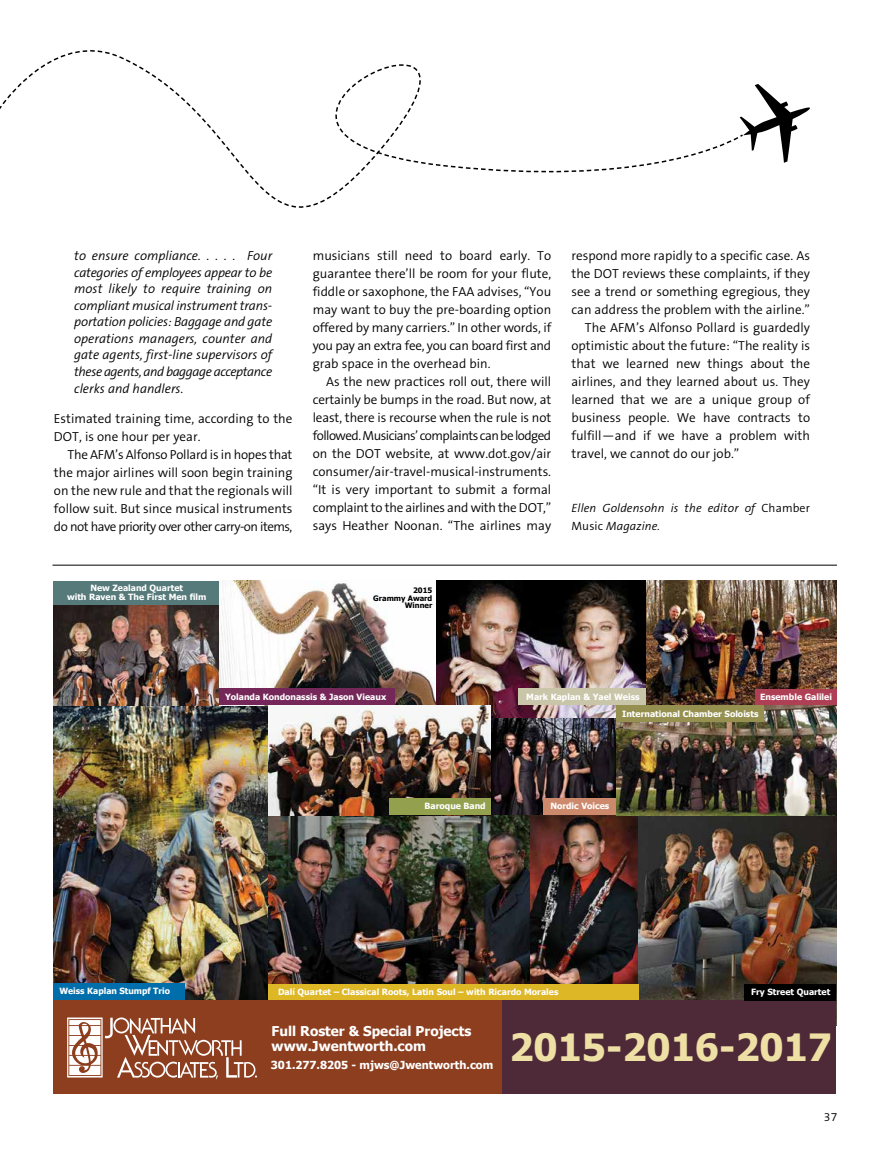
<style>
.page{position:relative;width:891px;height:1175px;background:#fff}
.page>*{position:absolute;margin:0;border:0;box-sizing:border-box;transform-origin:0 0}
.t1{font:700 37.5px "Tahoma";color:#eee0a5}
.t2{font:700 13.5px/15px "Tahoma";color:#fff}
.t3{font:300 13.2px/18px "The Sans B4";color:#000;text-align:justify}
.t4{font:italic 300 13.2px/16.6px "The Sans B4";letter-spacing:-.03em;color:#000;text-align:justify}
.t5{font:italic 300 12px/18px "The Sans B4";letter-spacing:.01em;color:#000}
.t6{font:300 12px "The Sans B4";color:#000}
.t7{font:700 11.1px "Tahoma";color:#fff}
.t8{font:700 8.55px/8.6px "Tahoma";color:#fff;text-align:center}
.t9{font:700 7.5px/7.5px "Tahoma";color:#000;text-align:right}
.s1{font-style:normal}
.s2{font-style:inherit}
</style>
<div class="page">
<img style="left:54px;top:705px;width:214px;height:295px">
<img style="left:54px;top:604px;width:165px;height:101px">
<div style="left:54px;top:580px;width:166px;height:24px;background:#567979"></div>
<img style="left:219px;top:580px;width:217px;height:125px">
<img style="left:637px;top:815px;width:199px;height:185px">
<img style="left:268px;top:705px;width:568px;height:110px">
<img style="left:436px;top:580px;width:211px;height:137px">
<img style="left:268px;top:815px;width:369px;height:169px">
<img style="left:646px;top:581px;width:190px;height:124px">
<div style="left:268px;top:984px;width:370px;height:16px;background:#ddb726"></div>
<div style="left:543px;top:798px;width:73px;height:17px;background:#cd896c"></div>
<div style="left:755px;top:689px;width:81px;height:16px;background:#ae3f55"></div>
<div style="left:502px;top:1000px;width:334px;height:94px;background:#4e2938"></div>
<div style="left:54px;top:1000px;width:448px;height:94px;background:#8d3e1e"></div>
<svg style="left:67px;top:1017px;width:190px;height:62px"></svg>
<div style="left:390px;top:798px;width:101px;height:17px;background:#93a04d"></div>
<div style="left:519px;top:688px;width:127px;height:17px;background:#c9c5a8"></div>
<div style="left:219px;top:688px;width:176px;height:17px;background:#742758"></div>
<div style="left:616px;top:705px;width:148px;height:16px;background:#969050"></div>
<div style="left:744px;top:983px;width:92px;height:17px;background:#000"></div>
<div style="left:54px;top:983px;width:131px;height:16px;background:#006eab"></div>
<hr style="left:52px;top:565px;width:785px;height:1px;background:#000">
<svg style="left:245px;top:168px;width:120px;height:40px"></svg>
<svg style="left:0;top:55px;width:448px;height:113px"></svg>
<svg style="left:450px;top:84px;width:360px;height:89px"></svg>
<p class="t4" style="left:74px;top:248px;width:200px">to ensure compliance. . . . . Four categories of employees appear to be most likely to require training on compliant musical instrument trans&shy;portation policies: Baggage and gate operations managers, counter and gate agents, first-line supervisors of these agents, and baggage acceptance clerks and handlers.</p>
<p class="t3" style="left:54px;top:410px;width:240px">Estimated training time, according to the<br>DOT, is one hour per year.</p>
<p class="t3" style="left:54px;top:446px;width:240px;text-indent:14px">The AFM’s Alfonso Pollard is in hopes that the major airlines will soon begin training on the new rule and that the regionals will follow suit. But since musical instruments do not have priority over other carry-on items,</p>
<p class="t8" style="left:67px;top:583px;width:141px">New Zealand Quartet<br>with Raven &amp; The First Men film</p>
<p class="t3" style="left:313px;top:247px;width:240px">musicians still need to board early. To guarantee there’ll be room for your flute, fiddle or saxophone, the FAA advises, “You may want to buy the pre-boarding option offered by many carriers.” In other words, if you pay an extra fee, you can board first and grab space in the overhead bin.</p>
<p class="t3" style="left:313px;top:373px;width:240px;text-indent:14px">As the new practices roll out, there will certainly be bumps in the road. But now, at least, there is recourse when the rule is not followed. Musicians’ complaints can be lodged on the DOT website, at www.dot.gov/air consumer/air-travel-musical-instruments. “It is very important to submit a formal complaint to the airlines and with the DOT,” says Heather Noonan. “The airlines may</p>
<p class="t3" style="left:571px;top:247px;width:240px">respond more rapidly to a specific case. As</p>
<p class="t3" style="left:571px;top:265px;width:240px">the DOT reviews these complaints, if they</p>
<p class="t3" style="left:571px;top:283px;width:240px">see a trend or something egregious, they</p>
<p class="t3" style="left:571px;top:301px;width:240px">can address the problem with the airline.”</p>
<p class="t3" style="left:585px;top:319px;width:227px">The AFM’s Alfonso Pollard is guardedly</p>
<p class="t3" style="left:571px;top:337px;width:240px">optimistic about the future: “The reality is</p>
<p class="t3" style="left:571px;top:355px;width:240px">that we learned new things about the</p>
<p class="t3" style="left:571px;top:373px;width:240px">airlines, and they learned about us. They</p>
<p class="t3" style="left:571px;top:391px;width:240px">learned that we are a unique group of</p>
<p class="t3" style="left:571px;top:409px;width:240px">business people. We have contracts to</p>
<p class="t3" style="left:571px;top:427px;width:240px">fulfill—and if we have a problem with</p>
<p class="t3" style="left:571px;top:445px;width:169px">travel, we cannot do our job.”</p>
<p class="t5" style="left:572px;top:500px;width:240px">Ellen Goldensohn is the editor of <span class="s1">Chamber<br>Music</span> Magazine.</p>
<p class="t9" style="left:373px;top:586px;width:61px">2015<br>Grammy Award<br>Winner</p>
<p class="t8" style="left:760px;top:691px;width:73px">Ensemble Galilei</p>
<p class="t8" style="left:225px;top:692px;width:163px">Yolanda Kondonassis &amp; Jason Vieaux</p>
<p class="t8" style="left:622px;top:688px;width:138px;line-height:16.5px;text-align:left;text-indent:-96px">Mark Kaplan &amp; Yael Weiss<br>International Chamber Soloists</p>
<p class="t8" style="left:425px;top:801px;width:63px">Baroque Band</p>
<p class="t8" style="left:550px;top:801px;width:61px">Nordic Voices</p>
<p class="t8" style="left:59px;top:986px;width:112px">Weiss Kaplan Stumpf Trio</p>
<p class="t8" style="left:751px;top:987px;width:81px">Fry Street Quartet</p>
<p class="t8" style="left:278px;top:987px;width:282px">Dalí Quartet – Classical Roots, Latin Soul – with Ricardo Morales</p>
<p class="t2" style="left:272px;top:1022px;width:201px">Full Roster &amp; Special Projects www.Jwentworth.com</p>
<p class="t7" style="left:271px;top:1056px;width:224px"><span class="s2">301.277.8205 -</span> mjws@Jwentworth.com</p>
<h1 class="t1" style="left:509px;top:1021px;width:324px">2015-2016-2017</h1>
<p class="t6" style="left:824px;top:1110px;width:15px">37</p>
</div>
